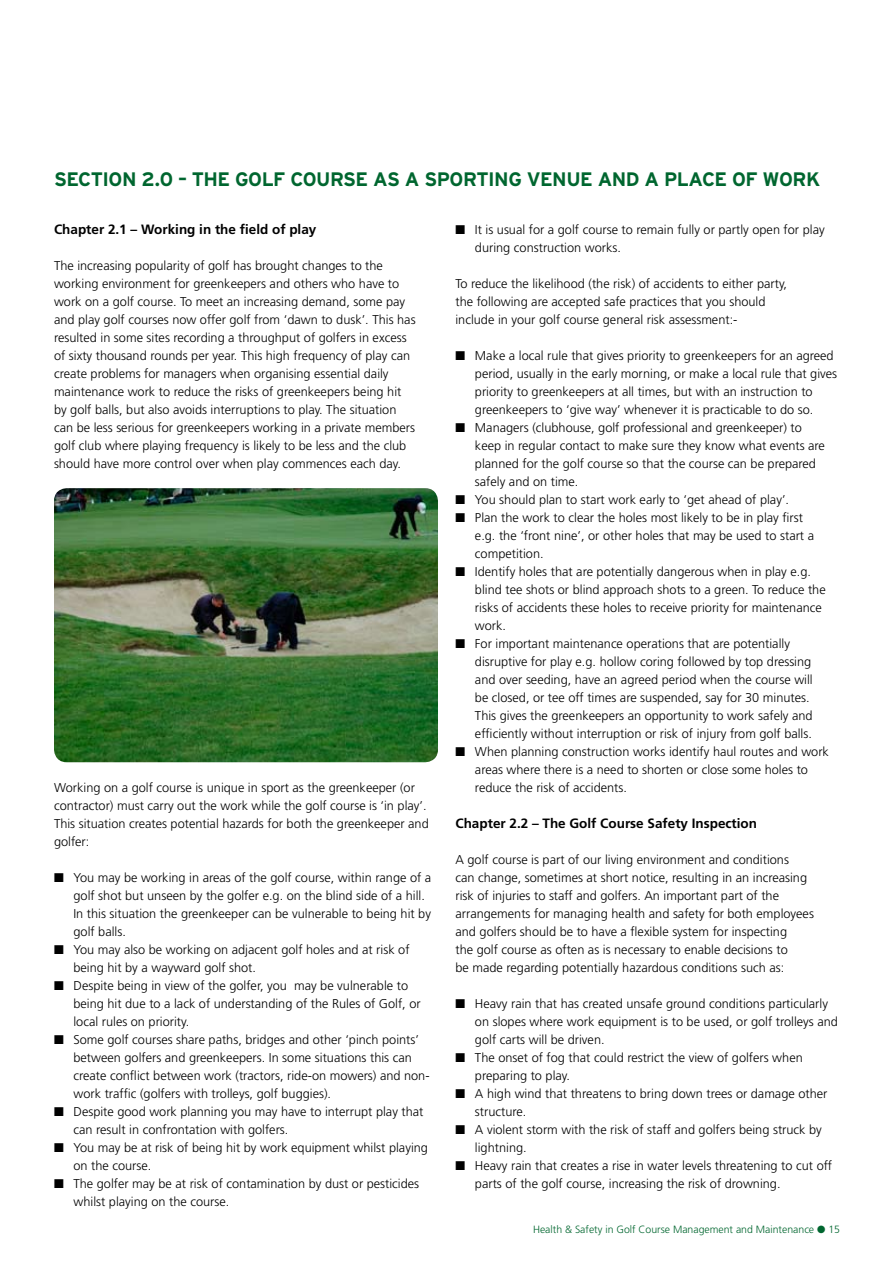
<style>
.page{position:relative;width:893px;height:1263px;background:#fff}
.page>*{position:absolute;margin:0;border:0;box-sizing:border-box;transform-origin:0 0}
.t1{font:700 19.5px "Interstate";letter-spacing:-.025em;color:#00662f}
.t2{font:700 13.5px "Frutiger";color:#000}
.t3{font:300 12.75px/18px "Frutiger";color:#000}
.t4{font:300 10.5px "Frutiger";color:#00662f}
</style>
<div class="page">
<img style="left:54px;top:488px;width:384px;height:274px">
<h1 class="t1" style="left:54px;top:168px;width:768px">SECTION 2.0 – THE GOLF COURSE AS A SPORTING VENUE AND A PLACE OF WORK</h1>
<p class="t2" style="left:54px;top:221px;width:264px">Chapter 2.1 – Working in the field of play</p>
<p class="t3" style="left:54px;top:257px;width:363px">The increasing popularity of golf has brought changes to the working environment for greenkeepers and others who have to work on a golf course. To meet an increasing demand, some pay and play golf courses now offer golf from ‘dawn to dusk’. This has resulted in some sites recording a throughput of golfers in excess of sixty thousand rounds per year. This high frequency of play can create problems for managers when organising essential daily maintenance work to reduce the risks of greenkeepers being hit by golf balls, but also avoids interruptions to play. The situation can be less serious for greenkeepers working in a private members golf club where playing frequency is likely to be less and the club should have more control over when play commences each day.</p>
<p class="t3" style="left:475px;top:221px;width:351px;text-indent:-19px">■ It is usual for a golf course to remain fully or partly open for play during construction works.</p>
<p class="t3" style="left:455px;top:275px;width:333px">To reduce the likelihood (the risk) of accidents to either party, the following are accepted safe practices that you should include in your golf course general risk assessment:-</p>
<p class="t3" style="left:475px;top:347px;width:364px;text-indent:-19px">■ Make a local rule that gives priority to greenkeepers for an agreed period, usually in the early morning, or make a local rule that gives priority to greenkeepers at all times, but with an instruction to greenkeepers to ‘give way’ whenever it is practicable to do so.</p>
<p class="t3" style="left:475px;top:419px;width:351px;text-indent:-19px">■ Managers (clubhouse, golf professional and greenkeeper) to keep in regular contact to make sure they know what events are planned for the golf course so that the course can be prepared safely and on time.</p>
<p class="t3" style="left:455px;top:491px;width:335px">■ You should plan to start work early to ‘get ahead of play’.</p>
<p class="t3" style="left:475px;top:509px;width:341px;text-indent:-19px">■ Plan the work to clear the holes most likely to be in play first e.g. the ‘front nine’, or other holes that may be used to start a competition.</p>
<p class="t3" style="left:475px;top:563px;width:352px;text-indent:-19px">■ Identify holes that are potentially dangerous when in play e.g. blind tee shots or blind approach shots to a green. To reduce the risks of accidents these holes to receive priority for maintenance work.</p>
<p class="t3" style="left:475px;top:635px;width:339px;text-indent:-19px">■ For important maintenance operations that are potentially disruptive for play e.g. hollow coring followed by top dressing and over seeding, have an agreed period when the course will be closed, or tee off times are suspended, say for 30 minutes.<br>This gives the greenkeepers an opportunity to work safely and efficiently without interruption or risk of injury from golf balls.</p>
<p class="t3" style="left:475px;top:743px;width:356px;text-indent:-19px">■ When planning construction works identify haul routes and work areas where there is a need to shorten or close some holes to reduce the risk of accidents.</p>
<p class="t2" style="left:455px;top:815px;width:303px">Chapter 2.2 – The Golf Course Safety Inspection</p>
<p class="t3" style="left:455px;top:851px;width:360px">A golf course is part of our living environment and conditions<br>can change, sometimes at short notice, resulting in an increasing risk of injuries to staff and golfers. An important part of the arrangements for managing health and safety for both employees and golfers should be to have a flexible system for inspecting<br>the golf course as often as is necessary to enable decisions to<br>be made regarding potentially hazardous conditions such as:</p>
<p class="t3" style="left:475px;top:995px;width:365px;text-indent:-19px">■ Heavy rain that has created unsafe ground conditions particularly on slopes where work equipment is to be used, or golf trolleys and golf carts will be driven.</p>
<p class="t3" style="left:475px;top:1049px;width:329px;text-indent:-19px">■ The onset of fog that could restrict the view of golfers when preparing to play.</p>
<p class="t3" style="left:475px;top:1085px;width:354px;text-indent:-19px">■ A high wind that threatens to bring down trees or damage other structure.</p>
<p class="t3" style="left:475px;top:1121px;width:348px;text-indent:-19px">■ A violent storm with the risk of staff and golfers being struck by lightning.</p>
<p class="t3" style="left:475px;top:1157px;width:359px;text-indent:-19px">■ Heavy rain that creates a rise in water levels threatening to cut off parts of the golf course, increasing the risk of drowning.</p>
<p class="t3" style="left:54px;top:779px;width:376px">Working on a golf course is unique in sport as the greenkeeper (or contractor) must carry out the work while the golf course is ‘in play’.<br>This situation creates potential hazards for both the greenkeeper and golfer:</p>
<p class="t3" style="left:73px;top:869px;width:359px;text-indent:-19px">■ You may be working in areas of the golf course, within range of a golf shot but unseen by the golfer e.g. on the blind side of a hill.<br>In this situation the greenkeeper can be vulnerable to being hit by golf balls.</p>
<p class="t3" style="left:73px;top:941px;width:338px;text-indent:-19px">■ You may also be working on adjacent golf holes and at risk of being hit by a wayward golf shot.</p>
<p class="t3" style="left:73px;top:977px;width:349px;text-indent:-19px">■ Despite being in view of the golfer, you may be vulnerable to being hit due to a lack of understanding of the Rules of Golf, or local rules on priority.</p>
<p class="t3" style="left:73px;top:1031px;width:358px;text-indent:-19px">■ Some golf courses share paths, bridges and other ‘pinch points’ between golfers and greenkeepers. In some situations this can create conflict between work (tractors, ride-on mowers) and non&shy;work traffic (golfers with trolleys, golf buggies).</p>
<p class="t3" style="left:73px;top:1103px;width:351px;text-indent:-19px">■ Despite good work planning you may have to interrupt play that can result in confrontation with golfers.</p>
<p class="t3" style="left:73px;top:1139px;width:356px;text-indent:-19px">■ You may be at risk of being hit by work equipment whilst playing on the course.</p>
<p class="t3" style="left:73px;top:1175px;width:347px;text-indent:-19px">■ The golfer may be at risk of contamination by dust or pesticides whilst playing on the course.</p>
<p class="t4" style="left:533px;top:1224px;width:309px">Health &amp; Safety in Golf Course Management and Maintenance ● 15</p>
</div>
